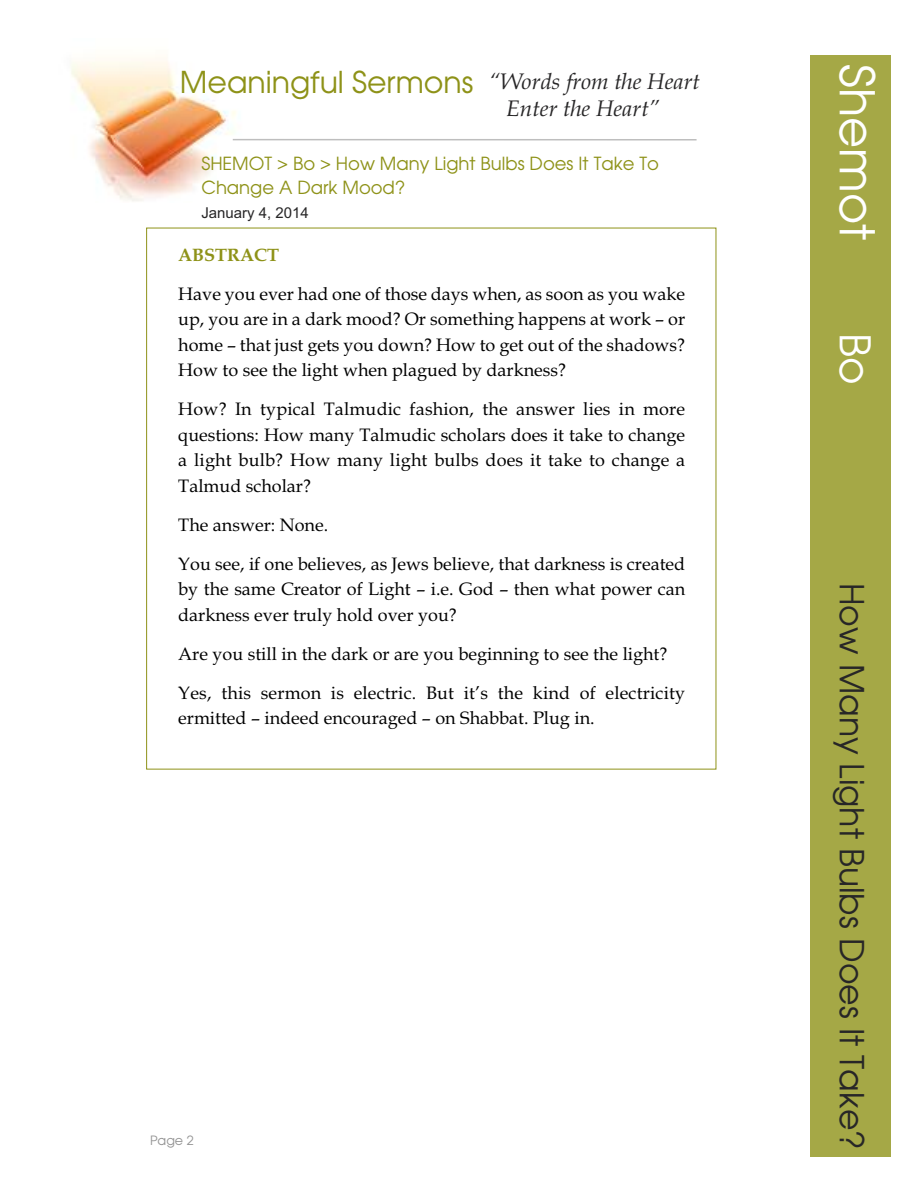
<style>
.page{position:relative;width:918px;height:1188px;background:#fff}
.page>*{position:absolute;margin:0;border:0;box-sizing:border-box;transform-origin:0 0}
.t1{font:47.7px "Avalon Plain";color:#fff}
.t2{font:42px "Avalon Plain";color:#fff}
.t3{font:33px "Avalon Plain";color:#272627}
.t4{font:30px "Avalon Plain";color:#8e9218}
.t5{font:italic 22.5px/27.2px "Book Antiqua";color:#272627}
.t6{font:18px/25.5px "Book Antiqua";color:#000}
.t7{font:18px/24px "Avalon Plain";color:#8e9218}
.t8{font:700 18px "Book Antiqua";color:#8e9218}
.t9{font:15px "Arial";color:#272627}
.t10{font:12.75px "Avalon Plain";color:#939393}
</style>
<div class="page">
<div style="left:810px;top:55px;width:81px;height:1101px;background:#a5a846"></div>
<img style="left:71px;top:57px;width:165px;height:144px">
<hr style="left:233px;top:139px;width:464px;height:2px;background:#bebebe">
<h3 class="t4" style="left:180px;top:65px;width:295px">Meaningful Sermons</h3>
<p class="t5" style="left:506px;top:68px;width:195px;text-indent:-17px">“Words from the Heart<br>Enter the Heart”</p>
<p class="t7" style="left:201px;top:152px;width:459px">SHEMOT &gt; Bo &gt; How Many Light Bulbs Does It Take To<br>Change A Dark Mood?</p>
<p class="t9" style="left:201px;top:204px;width:109px">January 4, 2014</p>
<p class="t8" style="left:178px;top:244px;width:103px">ABSTRACT</p>
<p class="t6" style="left:178px;top:281px;width:508px;text-align:justify">Have you ever had one of those days when, as soon as you wake up, you are in a dark mood? Or something happens at work – or home – that just gets you down? How to get out of the shadows?<br>How to see the light when plagued by darkness?</p>
<p class="t6" style="left:178px;top:396px;width:508px;text-align:justify">How? In typical Talmudic fashion, the answer lies in more questions: How many Talmudic scholars does it take to change a light bulb? How many light bulbs does it take to change a Talmud scholar?</p>
<p class="t6" style="left:178px;top:505px;width:508px;line-height:39px">The answer: None.<br>You see, if one believes, as Jews believe, that darkness is created</p>
<p class="t6" style="left:178px;top:576px;width:508px">by the same Creator of Light – i.e. God – then what power can darkness ever truly hold over you?</p>
<p class="t6" style="left:178px;top:634px;width:508px;line-height:39px">Are you still in the dark or are you beginning to see the light?<br>Yes, this sermon is electric. But it’s the kind of electricity</p>
<p class="t6" style="left:178px;top:705px;width:418px">ermitted – indeed encouraged – on Shabbat. Plug in.</p>
<p class="t10" style="left:150px;top:1133px;width:45px">Page 2</p>
<h1 class="t1" style="left:884px;top:64px;width:177px;rotate:90deg">Shemot</h1>
<h2 class="t2" style="left:879px;top:333px;width:53px;rotate:90deg">Bo</h2>
<h3 class="t3" style="left:871px;top:583px;width:568px;rotate:90deg">How Many Light Bulbs Does It Take?</h3>
</div>
